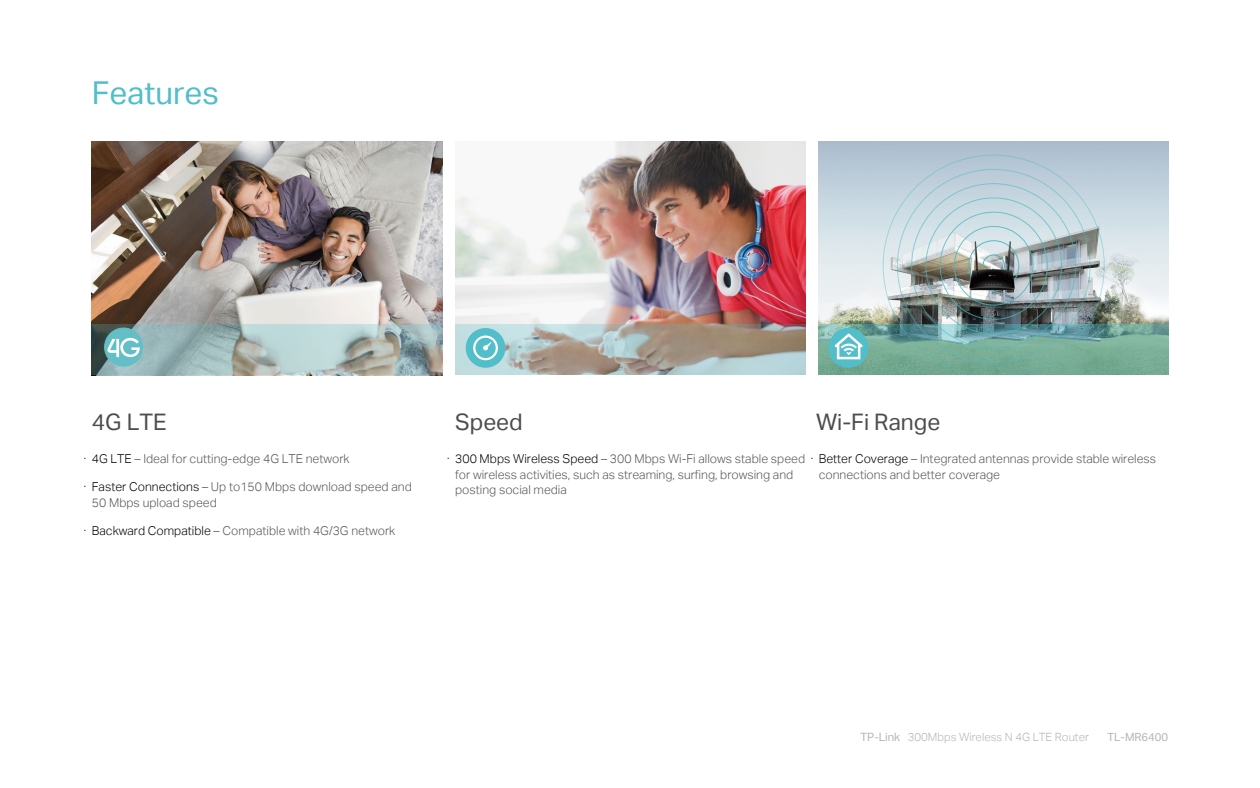
<style>
.page{position:relative;width:1260px;height:788px;background:#fff}
.page>*{position:absolute;margin:0;border:0;box-sizing:border-box;transform-origin:0 0}
.t1{font:31.5px "TP Link Aktiv Regular";color:#51beca}
.t2{font:22.75px "TP Link Aktiv Regular";color:#4d4d4d}
.t3{font:12.25px/15.8px "TP Link Aktiv Light";color:#585757}
.t4{font:11.38px "TP Link Aktiv Light";color:#b5b5b5}
.t5{font:11.2px "TP Link Aktiv Regular";color:#b5b5b5}
.s1{color:#060001}
.s2{font-family:"TP Link Aktiv Regular"}
</style>
<div class="page">
<img style="left:455px;top:141px;width:350px;height:183px">
<img style="left:91px;top:141px;width:352px;height:234px">
<svg style="left:92px;top:324px;width:350px;height:50px;background:#9fb3b2"></svg>
<img style="left:819px;top:141px;width:350px;height:183px">
<img style="left:883px;top:155px;width:222px;height:169px">
<svg style="left:819px;top:324px;width:350px;height:50px;background:#72a898"></svg>
<img style="left:967px;top:240px;width:54px;height:52px">
<svg style="left:455px;top:324px;width:350px;height:50px;background:#aaaca5"></svg>
<div style="left:829px;top:328px;width:39px;height:40px;background:#51beca;border-radius:50%"></div>
<svg style="left:834px;top:333px;width:29px;height:26px"></svg>
<div style="left:105px;top:328px;width:38px;height:38px;background:#63bec6;border-radius:50%"></div>
<div style="left:104px;top:327px;width:39px;height:39px;border:1px solid #63bec6;border-radius:50%"></div>
<svg style="left:107px;top:338px;width:33px;height:19px"></svg>
<div style="left:466px;top:328px;width:39px;height:40px;background:#51beca;border-radius:50%"></div>
<svg style="left:473px;top:335px;width:25px;height:25px"></svg>
<h1 class="t1" style="left:92px;top:75px;width:129px">Features</h1>
<h2 class="t2" style="left:92px;top:408px;width:76px">4G LTE</h2>
<h2 class="t2" style="left:455px;top:408px;width:69px">Speed</h2>
<h2 class="t2" style="left:816px;top:408px;width:126px">Wi-Fi Range</h2>
<p class="t3" style="left:819px;top:450px;width:339px;text-indent:-8px"><span class="s1">· Better Coverage</span> – Integrated antennas provide stable wireless connections and better coverage</p>
<p class="t3" style="left:84px;top:450px;width:267px"><span class="s1">· 4G LTE</span> – Ideal for cutting-edge 4G LTE network</p>
<p class="t3" style="left:92px;top:478px;width:321px;text-indent:-8px"><span class="s1">· Faster Connections</span> – Up to150 Mbps download speed and<br>50 Mbps upload speed</p>
<p class="t3" style="left:84px;top:522px;width:313px"><span class="s1">· Backward Compatible</span> – Compatible with 4G/3G network</p>
<p class="t3" style="left:455px;top:450px;width:352px;text-indent:-8px"><span class="s1">· 300 Mbps Wireless Speed</span> – 300 Mbps Wi-Fi allows stable speed for wireless activities, such as streaming, surfing, browsing and posting social media</p>
<p class="t4" style="left:860px;top:730px;width:230px"><span class="s2">TP-Link</span> 300Mbps Wireless N 4G LTE Router</p>
<p class="t5" style="left:1108px;top:730px;width:62px">TL-MR6400</p>
</div>
